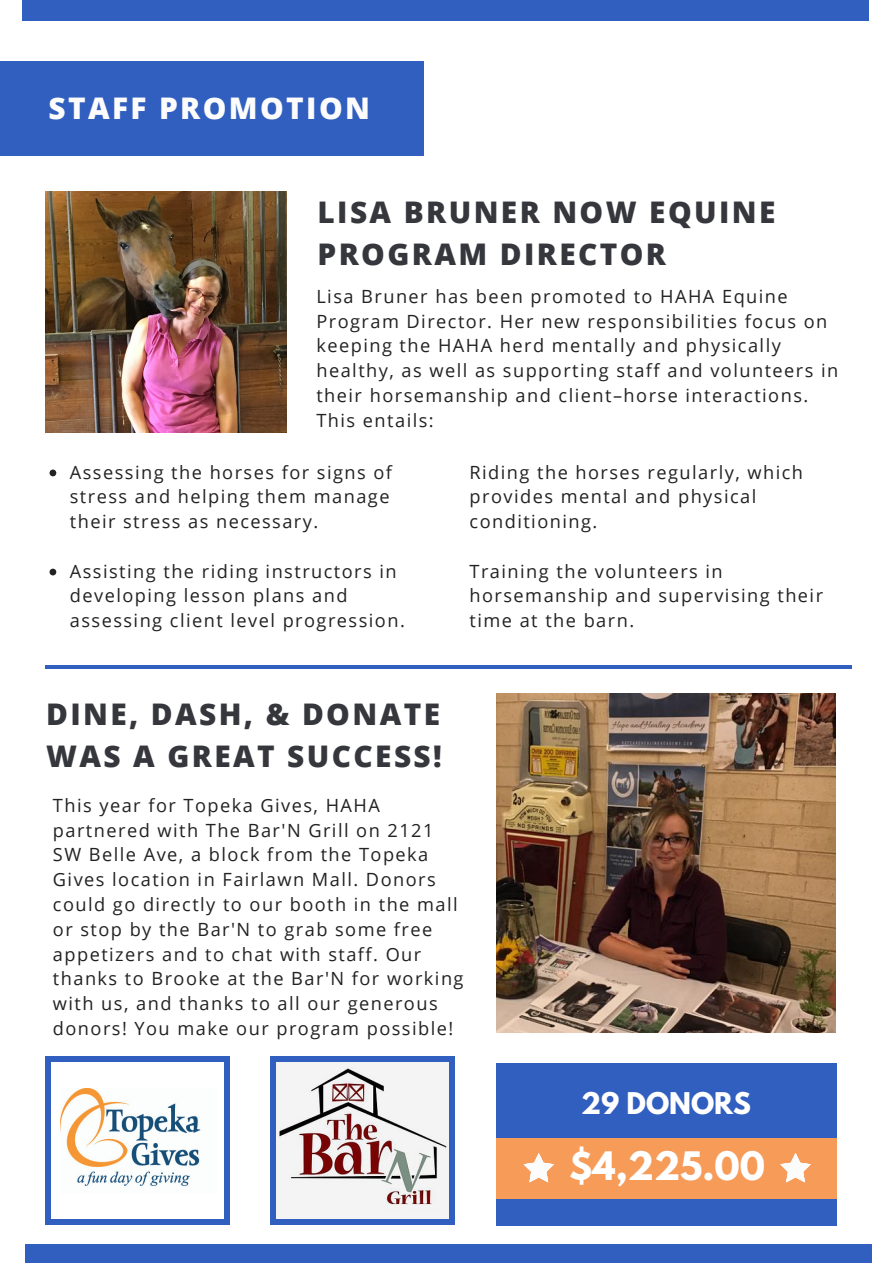
<style>
.page{position:relative;width:893px;height:1263px;background:#fff}
.page>*{position:absolute;margin:0;border:0;box-sizing:border-box;transform-origin:0 0}
.t1{font:700 34.8px "League Spartan";color:#fff}
.t2{font:800 29.85px/41.7px "Open Sans";letter-spacing:.08em;color:#36373d}
.t3{font:800 29.85px "Open Sans";letter-spacing:.08em;color:#fcfcfc}
.t4{font:700 26.55px "League Spartan";color:#fff}
.t5{font:18.15px/24.8px "Open Sans";letter-spacing:.08em;color:#222}
</style>
<div class="page">
<div style="left:25px;top:1244px;width:846px;height:19px;background:#305fc0"></div>
<div style="left:23px;top:0;width:846px;height:20px;background:#305fc0"></div>
<hr style="left:45px;top:665px;width:807px;height:4px;background:#305fc0">
<svg style="left:50px;top:470px;width:6px;height:6px"></svg>
<svg style="left:50px;top:569px;width:6px;height:6px"></svg>
<img style="left:45px;top:191px;width:241px;height:241px">
<div style="left:0;top:61px;width:423px;height:94px;background:#305fc0"></div>
<div style="left:497px;top:1063px;width:340px;height:162px;background:#305fc0"></div>
<div style="left:497px;top:1138px;width:340px;height:61px;background:#f79b59"></div>
<svg style="left:780px;top:1153px;width:31px;height:29px"></svg>
<svg style="left:524px;top:1153px;width:30px;height:29px"></svg>
<img style="left:497px;top:694px;width:338px;height:338px">
<img style="left:61px;top:1089px;width:140px;height:97px">
<svg style="left:224px;top:1219px;width:5px;height:6px"></svg>
<div style="left:45px;top:1062px;width:6px;height:157px;background:#305fc0"></div>
<svg style="left:45px;top:1219px;width:6px;height:6px"></svg>
<div style="left:224px;top:1062px;width:5px;height:157px;background:#305fc0"></div>
<div style="left:51px;top:1219px;width:173px;height:6px;background:#305fc0"></div>
<svg style="left:224px;top:1056px;width:5px;height:6px"></svg>
<svg style="left:45px;top:1056px;width:6px;height:6px"></svg>
<div style="left:51px;top:1056px;width:173px;height:6px;background:#305fc0"></div>
<img style="left:276px;top:1062px;width:173px;height:156px">
<svg style="left:449px;top:1219px;width:6px;height:6px"></svg>
<div style="left:271px;top:1062px;width:5px;height:157px;background:#305fc0"></div>
<svg style="left:271px;top:1219px;width:5px;height:6px"></svg>
<div style="left:449px;top:1062px;width:6px;height:157px;background:#305fc0"></div>
<div style="left:276px;top:1219px;width:173px;height:6px;background:#305fc0"></div>
<svg style="left:449px;top:1056px;width:6px;height:6px"></svg>
<svg style="left:271px;top:1056px;width:5px;height:6px"></svg>
<div style="left:276px;top:1056px;width:173px;height:6px;background:#305fc0"></div>
<h2 class="t3" style="left:48px;top:87px;width:323px">STAFF PROMOTION</h2>
<h2 class="t2" style="left:318px;top:191px;width:459px">LISA BRUNER NOW EQUINE<br>PROGRAM DIRECTOR</h2>
<p class="t5" style="left:316px;top:283px;width:523px">Lisa Bruner has been promoted to HAHA Equine Program Director. Her new responsibilities focus on keeping the HAHA herd mentally and physically healthy, as well as supporting staff and volunteers in their horsemanship and client–horse interactions.<br>This entails:</p>
<p class="t5" style="left:70px;top:459px;width:324px">Assessing the horses for signs of stress and helping them manage their stress as necessary.</p>
<p class="t5" style="left:70px;top:558px;width:336px">Assisting the riding instructors in developing lesson plans and assessing client level progression.</p>
<p class="t5" style="left:470px;top:459px;width:335px">Riding the horses regularly, which provides mental and physical conditioning.</p>
<p class="t5" style="left:470px;top:558px;width:355px">Training the volunteers in horsemanship and supervising their time at the barn.</p>
<h2 class="t2" style="left:46px;top:693px;width:397px">DINE, DASH, &amp; DONATE<br>WAS A GREAT SUCCESS!</h2>
<p class="t5" style="left:53px;top:792px;width:412px">This year for Topeka Gives, HAHA partnered with The Bar'N Grill on 2121<br>SW Belle Ave, a block from the Topeka Gives location in Fairlawn Mall. Donors could go directly to our booth in the mall or stop by the Bar'N to grab some free appetizers and to chat with staff. Our thanks to Brooke at the Bar'N for working with us, and thanks to all our generous donors! You make our program possible!</p>
<h3 class="t4" style="left:581px;top:1090px;width:171px">29 DONORS</h3>
<h1 class="t1" style="left:569px;top:1149px;width:197px">$4,225.00</h1>
</div>
